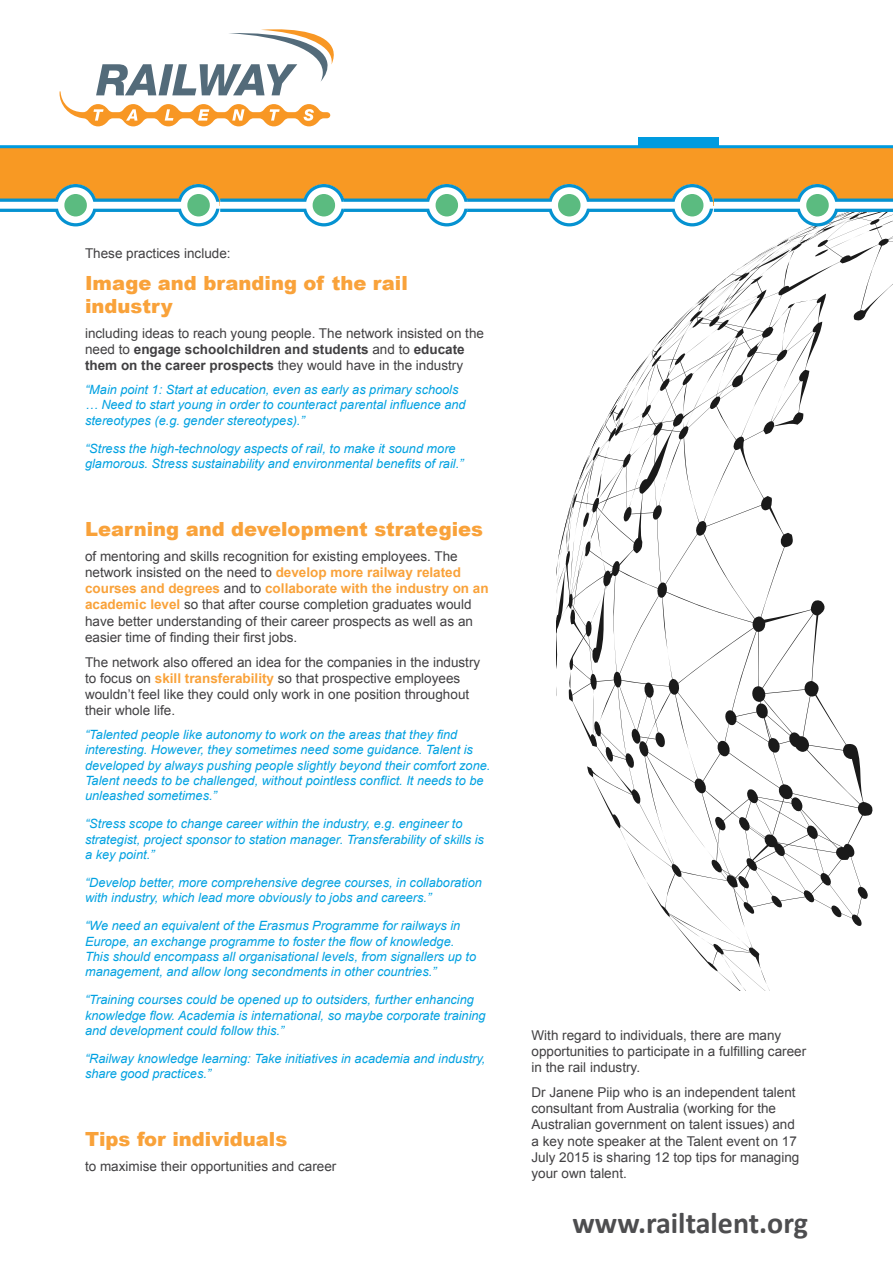
<style>
.page{position:relative;width:893px;height:1263px;background:#fff}
.page>*{position:absolute;margin:0;border:0;box-sizing:border-box;transform-origin:0 0}
.t1{font:700 30px "Calibri";color:#4d4d4f}
.txt{font:900 19.5px/23.4px "Arial";color:#f9a23a}
.txt-2{font:13.5px/16.2px "Arial";color:#414042}
.DIXIT{font:italic 12.75px/15.3px "Arial";color:#00a1e1}
.s1{font-weight:700}
.s2{font-weight:700;color:#f9a23a}
</style>
<div class="page">
<svg style="left:556px;top:257px;width:337px;height:734px"></svg>
<div style="left:0;top:147px;width:893px;height:59px;background:#f89923"></div>
<svg style="left:0;top:184px;width:893px;height:73px"></svg>
<div style="left:638px;top:137px;width:81px;height:10px;background:#009bdf"></div>
<hr style="left:0;top:145px;width:893px;height:3px;background:#009bdf">
<svg style="left:60px;top:29px;width:274px;height:97px"></svg>
<p class="txt-2" style="left:85px;top:245px;width:147px">These practices include:</p>
<p class="txt" style="left:85px;top:270px;width:324px">Image and branding of the rail industry</p>
<p class="txt-2" style="left:85px;top:325px;width:401px">including ideas to reach young people. The network insisted on the need to <span class="s1">engage schoolchildren and students</span> and to <span class="s1">educate them on the career prospects</span> they would have in the industry</p>
<p class="DIXIT" style="left:85px;top:382px;width:382px">“Main point 1: Start at education, even as early as primary schools … Need to start young in order to counteract parental influence and stereotypes (e.g. gender stereotypes).”</p>
<p class="DIXIT" style="left:85px;top:441px;width:380px">“Stress the high-technology aspects of rail, to make it sound more glamorous. Stress sustainability and environmental benefits of rail.”</p>
<p class="txt" style="left:85px;top:517px;width:400px">Learning and development strategies</p>
<p class="txt-2" style="left:85px;top:548px;width:405px">of mentoring and skills recognition for existing employees. The network insisted on the need to <span class="s2">develop more railway related courses and degrees</span> and to <span class="s2">collaborate with the industry on an academic level</span> so that after course completion graduates would have better understanding of their career prospects as well as an easier time of finding their first jobs.</p>
<p class="txt-2" style="left:85px;top:654px;width:397px">The network also offered an idea for the companies in the industry to focus on <span class="s2">skill transferability</span> so that prospective employees wouldn’t feel like they could only work in one position throughout their whole life.</p>
<p class="DIXIT" style="left:85px;top:727px;width:407px">“Talented people like autonomy to work on the areas that they find interesting. However, they sometimes need some guidance. Talent is developed by always pushing people slightly beyond their comfort zone.<br>Talent needs to be challenged, without pointless conflict. It needs to be unleashed sometimes.”</p>
<p class="DIXIT" style="left:85px;top:816px;width:400px">“Stress scope to change career within the industry, e.g. engineer to strategist, project sponsor to station manager. Transferability of skills is a key point.”</p>
<p class="DIXIT" style="left:85px;top:875px;width:398px">“Develop better, more comprehensive degree courses, in collaboration with industry, which lead more obviously to jobs and careers.”</p>
<p class="DIXIT" style="left:85px;top:918px;width:393px">“We need an equivalent of the Erasmus Programme for railways in Europe, an exchange programme to foster the flow of knowledge.<br>This should encompass all organisational levels, from signallers up to management, and allow long secondments in other countries.”</p>
<p class="DIXIT" style="left:85px;top:992px;width:402px">“Training courses could be opened up to outsiders, further enhancing knowledge flow. Academia is international, so maybe corporate training and development could follow this.”</p>
<p class="DIXIT" style="left:85px;top:1051px;width:402px">“Railway knowledge learning: Take initiatives in academia and industry, share good practices.”</p>
<p class="txt" style="left:85px;top:1127px;width:204px">Tips for individuals</p>
<p class="txt-2" style="left:85px;top:1158px;width:253px">to maximise their opportunities and career</p>
<p class="txt-2" style="left:531px;top:1027px;width:276px">With regard to individuals, there are many opportunities to participate in a fulfilling career in the rail industry.</p>
<p class="txt-2" style="left:531px;top:1084px;width:269px">Dr Janene Piip who is an independent talent consultant from Australia (working for the Australian government on talent issues) and a key note speaker at the Talent event on 17<br>July 2015 is sharing 12 top tips for managing your own talent.</p>
<p class="t1" style="left:572px;top:1204px;width:237px">www.railtalent.org</p>
</div>
